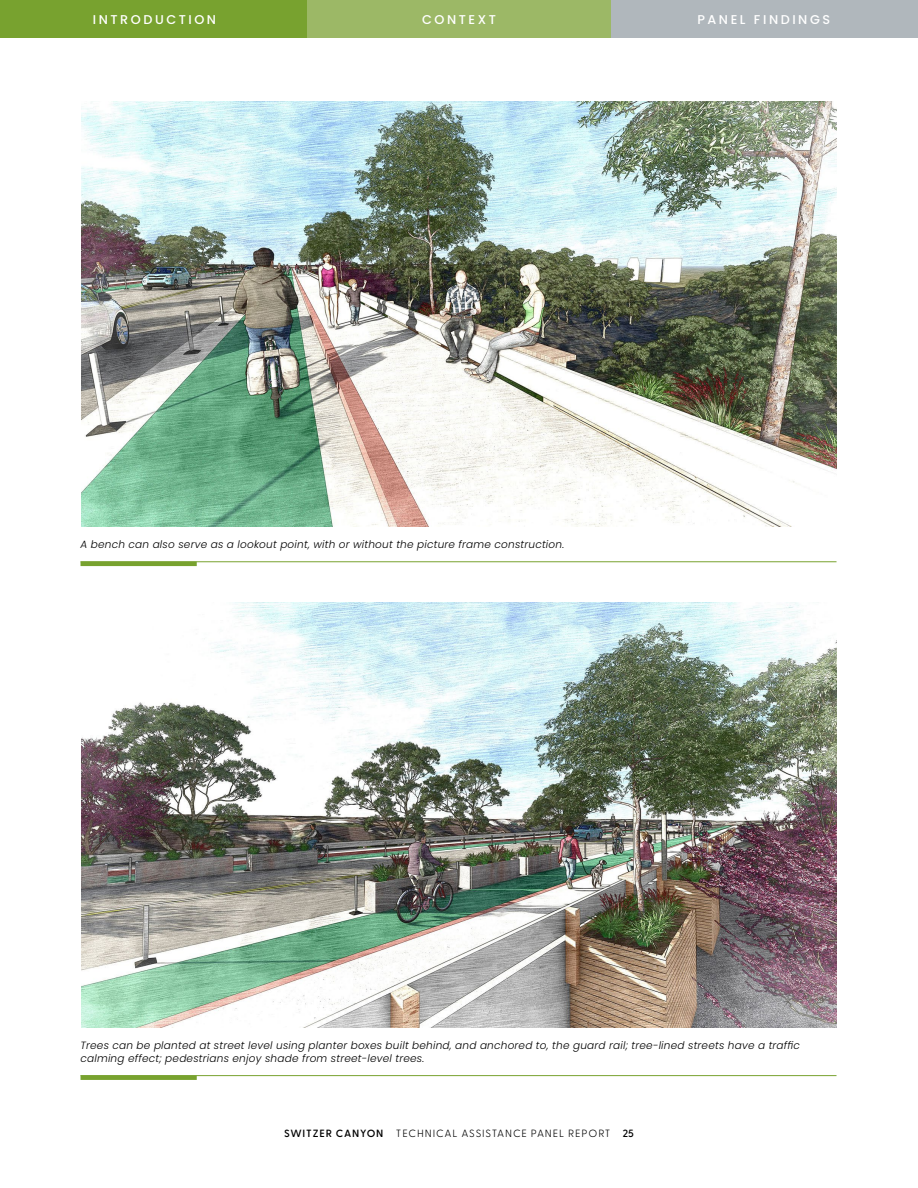
<style>
.page{position:relative;width:918px;height:1188px;background:#fff}
.page>*{position:absolute;margin:0;border:0;box-sizing:border-box;transform-origin:0 0}
.t1{font:500 12.75px "Poppins";letter-spacing:.2em;color:#fff}
.t2{font:italic 300 10.5px/13.5px "Poppins";letter-spacing:.02em;color:#000}
.t3{font:300 10.5px "Greycliff CF";letter-spacing:.085em;color:#000}
.s1{font-weight:600}
</style>
<div class="page">
<div style="left:0;top:0;width:307px;height:38px;background:#78a22f"></div>
<div style="left:307px;top:0;width:305px;height:38px;background:#9cb866"></div>
<div style="left:611px;top:0;width:307px;height:38px;background:#b0b7bc"></div>
<hr style="left:81px;top:562px;width:116px;height:4px;background:#78a22f">
<hr style="left:81px;top:562px;width:756px;height:1px;background:#78a22f">
<div style="left:81px;top:1075px;width:116px;height:5px;background:#78a22f"></div>
<hr style="left:81px;top:1075px;width:756px;height:1px;background:#78a22f">
<img style="left:81px;top:102px;width:756px;height:424px">
<img style="left:81px;top:602px;width:756px;height:426px">
<p class="t1" style="left:93px;top:12px;width:125px">INTRODUCTION</p>
<p class="t1" style="left:422px;top:12px;width:75px">CONTEXT</p>
<p class="t1" style="left:697px;top:12px;width:134px">PANEL FINDINGS</p>
<p class="t2" style="left:81px;top:538px;width:485px">A bench can also serve as a lookout point, with or without the picture frame construction.</p>
<p class="t2" style="left:81px;top:1038px;width:721px">Trees can be planted at street level using planter boxes built behind, and anchored to, the guard rail; tree-lined streets have a traffic calming effect; pedestrians enjoy shade from street-level trees.</p>
<p class="t3" style="left:284px;top:1125px;width:351px"><span class="s1">SWITZER CANYON</span> TECHNICAL ASSISTANCE PANEL REPORT <span class="s1">25</span></p>
</div>
